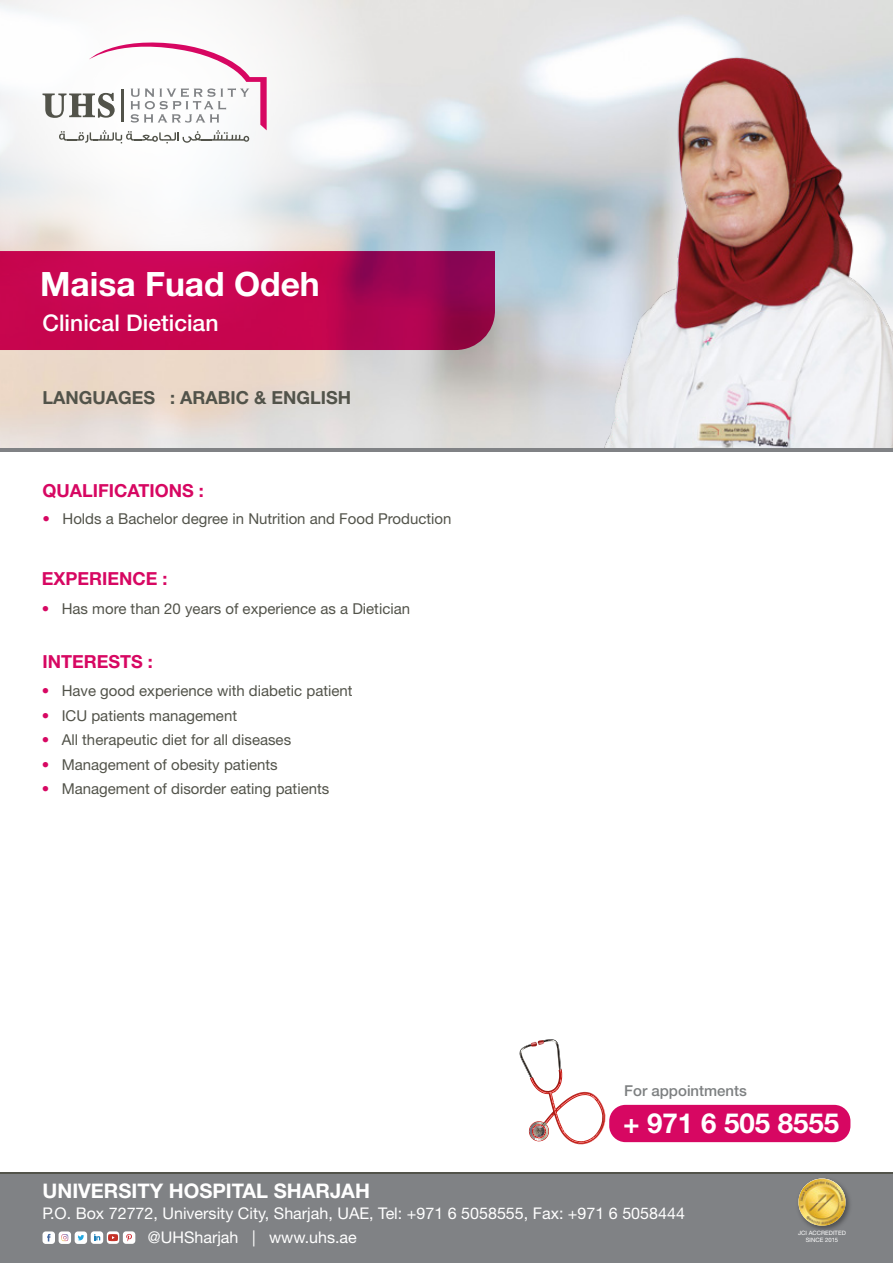
<style>
.page{position:relative;width:893px;height:1263px;background:#fff}
.page>*{position:absolute;margin:0;border:0;box-sizing:border-box;transform-origin:0 0}
.t1{font:700 33.6px "Helvetica Neue LT Std";color:#fff}
.t2{font:700 27.75px "Helvetica Neue LT Std";color:#fff}
.t3{font:500 22.95px "Helvetica Neue LT Std";color:#fff}
.t4{font:700 20.1px "Helvetica Neue LT Std";color:#fff}
.t5{font:700 18px "Helvetica Neue LT Std";color:#d70762}
.t6{font:700 18px "Helvetica Neue LT Std";color:#52534a}
.t7{font:16.05px "Helvetica Neue LT Std";color:#fff}
.t8{font:15px "Helvetica Neue LT Std";color:#52534a}
.t9{font:500 15px "Helvetica Neue LT Std";color:#7d8081}
.t10{font:6px/7.1px "Helvetica Neue LT Std";color:#fff;text-align:center}
.s1{color:#d70762}
</style>
<div class="page">
<svg style="left:0;top:0;width:383px;height:251px"></svg>
<img style="left:557px;top:19px;width:336px;height:429px">
<hr style="left:0;top:448px;width:893px;height:3px;background:#808285">
<svg style="left:43px;top:35px;width:224px;height:108px"></svg>
<div style="left:0;top:1174px;width:893px;height:89px;background:#808285"></div>
<hr style="left:0;top:1172px;width:893px;height:2px;background:#52534a">
<div style="left:75px;top:1231px;width:12px;height:13px;background:#fff;border-radius:3px"></div>
<svg style="left:78px;top:1235px;width:6px;height:5px"></svg>
<div style="left:43px;top:1231px;width:12px;height:13px;background:#fff;border-radius:3px"></div>
<svg style="left:47px;top:1234px;width:3px;height:7px"></svg>
<div style="left:59px;top:1231px;width:12px;height:13px;background:#fff;border-radius:3px"></div>
<svg style="left:61px;top:1234px;width:7px;height:7px"></svg>
<div style="left:123px;top:1231px;width:12px;height:13px;background:#fff;border-radius:3px"></div>
<svg style="left:126px;top:1234px;width:6px;height:7px"></svg>
<div style="left:91px;top:1231px;width:12px;height:13px;background:#fff;border-radius:3px"></div>
<svg style="left:94px;top:1234px;width:6px;height:6px"></svg>
<div style="left:107px;top:1231px;width:12px;height:13px;background:#fff;border-radius:3px"></div>
<svg style="left:108px;top:1234px;width:10px;height:7px"></svg>
<svg style="left:519px;top:1039px;width:86px;height:105px"></svg>
<div style="left:609px;top:1105px;width:241px;height:37px;background:#d70762;border-radius:16px"></div>
<img style="left:798px;top:1182px;width:52px;height:48px">
<img style="left:798px;top:1178px;width:48px;height:48px;border-radius:24px">
<svg style="left:0;top:251px;width:495px;height:99px;background:#ba0650"></svg>
<h1 class="t1" style="left:40px;top:263px;width:281px">Maisa Fuad Odeh</h1>
<h3 class="t3" style="left:43px;top:309px;width:178px">Clinical Dietician</h3>
<p class="t6" style="left:43px;top:386px;width:310px">LANGUAGES : ARABIC &amp; ENGLISH</p>
<p class="t5" style="left:43px;top:479px;width:163px">QUALIFICATIONS :</p>
<p class="t8" style="left:43px;top:510px;width:410px"><span class="s1">•</span> Holds a Bachelor degree in Nutrition and Food Production</p>
<p class="t5" style="left:42px;top:568px;width:127px">EXPERIENCE :</p>
<p class="t8" style="left:42px;top:599px;width:370px"><span class="s1">•</span> Has more than 20 years of experience as a Dietician</p>
<p class="t5" style="left:43px;top:651px;width:112px">INTERESTS :</p>
<p class="t8" style="left:42px;top:682px;width:312px"><span class="s1">•</span> Have good experience with diabetic patient</p>
<p class="t8" style="left:42px;top:706px;width:197px"><span class="s1">•</span> ICU patients management</p>
<p class="t8" style="left:42px;top:731px;width:251px"><span class="s1">•</span> All therapeutic diet for all diseases</p>
<p class="t8" style="left:42px;top:755px;width:237px"><span class="s1">•</span> Management of obesity patients</p>
<p class="t8" style="left:42px;top:780px;width:289px"><span class="s1">•</span> Management of disorder eating patients</p>
<p class="t9" style="left:624px;top:1082px;width:124px">For appointments</p>
<h2 class="t2" style="left:623px;top:1106px;width:218px">+ 971 6 505 8555</h2>
<h3 class="t4" style="left:43px;top:1178px;width:329px">UNIVERSITY HOSPITAL SHARJAH</h3>
<p class="t7" style="left:43px;top:1204px;width:644px">P.O. Box 72772, University City, Sharjah, UAE, Tel: +971 6 5058555, Fax: +971 6 5058444</p>
<p class="t7" style="left:148px;top:1227px;width:210px">@UHSharjah | www.uhs.ae</p>
<p class="t10" style="left:798px;top:1229px;width:49px">JCI ACCREDITED<br>SINCE 2015</p>
</div>
